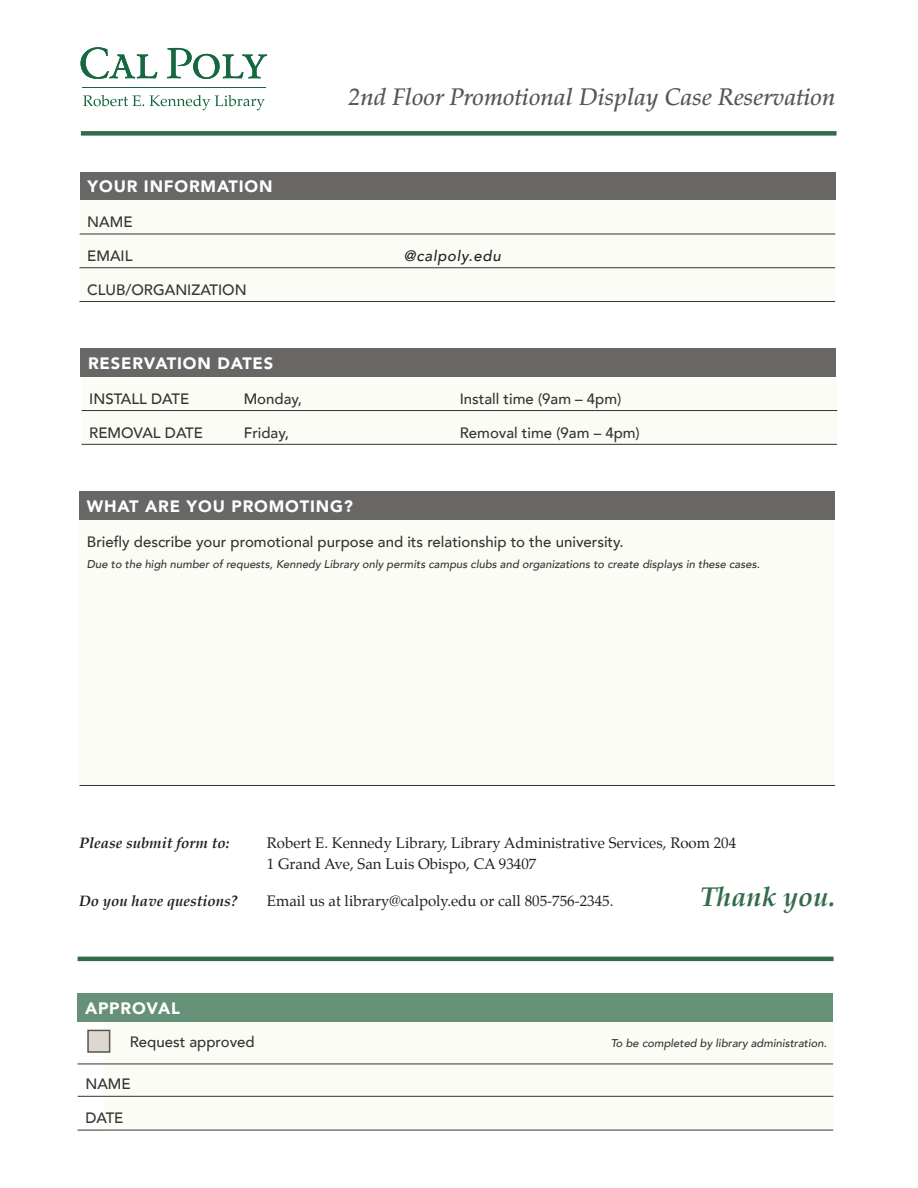
<style>
.page{position:relative;width:918px;height:1188px;background:#fff}
.page>*{position:absolute;margin:0;border:0;box-sizing:border-box;transform-origin:0 0}
.t1{font:italic 700 27px "Palatino";color:#346b4b}
.t2{font:italic 500 24px "Palatino";color:#5a5553}
.t3{font:900 16.5px "Avenir";letter-spacing:.05em;color:#fff}
.t4{font:500 15px "Avenir";color:#363331}
.t5{font:15px/21px "Palatino";color:#231f20}
.t6{font:italic 700 15px "Palatino";color:#231f20}
.t7{font:italic 500 15px "Avenir";letter-spacing:.05em;color:#231f20}
.t8{font:italic 500 11.25px "Avenir";color:#363331}
</style>
<div class="page">
<hr style="left:78px;top:957px;width:756px;height:4px;background:#346b4b">
<div style="left:105px;top:1021px;width:728px;height:109px;background:#fbfcf6"></div>
<hr style="left:78px;top:1064px;width:755px;height:1px;background:#363331">
<div style="left:87px;top:1030px;width:23px;height:23px;background:#ded7d1;border:2px solid #5a5553"></div>
<div style="left:78px;top:993px;width:755px;height:29px;background:#669078"></div>
<hr style="left:78px;top:1096px;width:755px;height:1px;background:#363331">
<hr style="left:78px;top:1130px;width:755px;height:1px;background:#363331">
<svg style="left:83px;top:95px;width:182px;height:15px"></svg>
<svg style="left:80px;top:47px;width:77px;height:32px"></svg>
<svg style="left:167px;top:48px;width:100px;height:31px"></svg>
<hr style="left:83px;top:87px;width:182px;height:1px;background:#166841">
<div style="left:80px;top:172px;width:755px;height:28px;background:#686765"></div>
<div style="left:80px;top:200px;width:755px;height:102px;background:#fbfcf6"></div>
<hr style="left:80px;top:234px;width:755px;height:1px;background:#363331">
<hr style="left:79px;top:267px;width:756px;height:1px;background:#363331">
<hr style="left:79px;top:301px;width:756px;height:1px;background:#363331">
<div style="left:81px;top:131px;width:756px;height:5px;background:#346b4b"></div>
<div style="left:81px;top:377px;width:755px;height:67px;background:#fbfcf6"></div>
<div style="left:81px;top:348px;width:755px;height:29px;background:#686765"></div>
<hr style="left:82px;top:410px;width:755px;height:1px;background:#363331">
<hr style="left:81px;top:444px;width:756px;height:1px;background:#363331">
<div style="left:79px;top:519px;width:756px;height:267px;background:#fbfcf6"></div>
<div style="left:79px;top:491px;width:756px;height:28px;background:#686765"></div>
<hr style="left:79px;top:785px;width:756px;height:1px;background:#363331">
<p class="t3" style="left:88px;top:172px;width:186px">YOUR INFORMATION</p>
<p class="t4" style="left:87px;top:209px;width:47px">NAME</p>
<h2 class="t2" style="left:349px;top:83px;width:488px">2nd Floor Promotional Display Case Reservation</h2>
<p class="t4" style="left:87px;top:243px;width:47px">EMAIL</p>
<p class="t7" style="left:404px;top:247px;width:98px">@calpoly.edu</p>
<p class="t4" style="left:87px;top:277px;width:161px">CLUB/ORGANIZATION</p>
<p class="t3" style="left:88px;top:349px;width:187px">RESERVATION DATES</p>
<p class="t4" style="left:89px;top:385px;width:102px">INSTALL DATE</p>
<p class="t4" style="left:244px;top:385px;width:60px">Monday,</p>
<p class="t4" style="left:460px;top:385px;width:163px">Install time (9am – 4pm)</p>
<p class="t4" style="left:89px;top:419px;width:115px">REMOVAL DATE</p>
<p class="t4" style="left:244px;top:419px;width:47px">Friday,</p>
<p class="t4" style="left:460px;top:419px;width:182px">Removal time (9am – 4pm)</p>
<p class="t3" style="left:87px;top:492px;width:267px">WHAT ARE YOU PROMOTING?</p>
<p class="t4" style="left:87px;top:529px;width:538px">Briefly describe your promotional purpose and its relationship to the university.</p>
<p class="t8" style="left:87px;top:557px;width:674px">Due to the high number of requests, Kennedy Library only permits campus clubs and organizations to create displays in these cases.</p>
<p class="t6" style="left:79px;top:830px;width:152px">Please submit form to:</p>
<p class="t5" style="left:267px;top:832px;width:471px">Robert E. Kennedy Library, Library Administrative Services, Room 204<br>1 Grand Ave, San Luis Obispo, CA 93407</p>
<p class="t6" style="left:79px;top:888px;width:160px">Do you have questions?</p>
<p class="t5" style="left:267px;top:890px;width:348px">Email us at library@calpoly.edu or call 805-756-2345.</p>
<h1 class="t1" style="left:700px;top:874px;width:137px">Thank you.</h1>
<p class="t3" style="left:85px;top:994px;width:97px">APPROVAL</p>
<p class="t4" style="left:130px;top:1029px;width:127px">Request approved</p>
<p class="t4" style="left:85px;top:1071px;width:47px">NAME</p>
<p class="t4" style="left:85px;top:1105px;width:40px">DATE</p>
<p class="t8" style="left:611px;top:1036px;width:218px">To be completed by library administration.</p>
</div>
